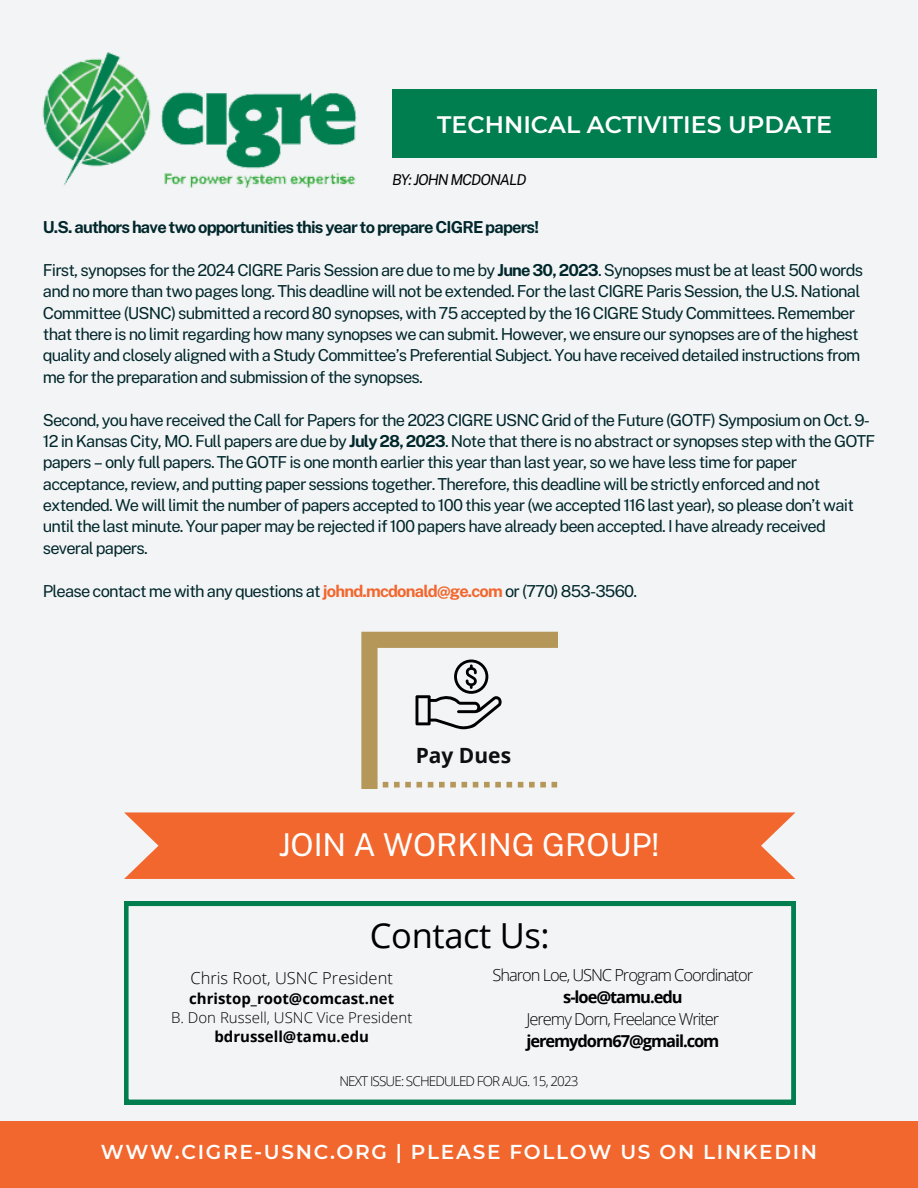
<style>
.page{position:relative;width:918px;height:1188px;background:#f3f4f6}
.page>*{position:absolute;margin:0;border:0;box-sizing:border-box;transform-origin:0 0}
.t1{font:34.5px "Open Sans";letter-spacing:-.01em;color:#000}
.t2{font:31.5px "Public Sans";color:#fff}
.t3{font:600 23.85px "Montserrat";color:#fff}
.t4{font:700 21px "Open Sans";color:#0e0f12}
.t5{font:600 20.1px "Montserrat";letter-spacing:.085em;color:#fff}
.t6{font:16.5px/21.3px "Public Sans";letter-spacing:-.05em;color:#00272b}
.t7{font:700 16.5px "Public Sans";letter-spacing:-.05em;color:#00272b}
.t8{font:300 16.5px "Open Sans";letter-spacing:-.065em;color:#000}
.t9{font:700 16.5px "Open Sans";letter-spacing:-.065em;color:#000}
.t10{font:300 16.5px "Open Sans";color:#000}
.t11{font:700 15px "Open Sans";color:#000}
.t12{font:300 15px "Open Sans";color:#000}
.t13{font:italic 15px "Public Sans";letter-spacing:-.065em;color:#000}
.t14{font:300 13.5px "Open Sans";letter-spacing:-.065em;color:#000}
.s1{font-weight:700}
.s2{font-weight:700;color:#f2672d}
</style>
<div class="page">
<div style="left:393px;top:89px;width:484px;height:69px;background:#007e4f"></div>
<div style="left:0;top:1121px;width:918px;height:67px;background:#f2672d"></div>
<img style="left:42px;top:52px;width:315px;height:136px">
<div style="left:124px;top:812px;width:671px;height:67px;background:#f2672d"></div>
<svg style="left:124px;top:902px;width:672px;height:202px"></svg>
<svg style="left:361px;top:632px;width:197px;height:157px"></svg>
<p class="t3" style="left:437px;top:110px;width:396px">TECHNICAL ACTIVITIES UPDATE</p>
<p class="t13" style="left:392px;top:171px;width:136px">BY: JOHN MCDONALD</p>
<p class="t7" style="left:43px;top:218px;width:498px">U.S. authors have two opportunities this year to prepare CIGRE papers!</p>
<p class="t6" style="left:43px;top:259px;width:822px">First, synopses for the 2024 CIGRE Paris Session are due to me by <span class="s1">June 30, 2023</span>. Synopses must be at least 500 words and no more than two pages long. This deadline will not be extended. For the last CIGRE Paris Session, the U.S. National Committee (USNC) submitted a record 80 synopses, with 75 accepted by the 16 CIGRE Study Committees. Remember that there is no limit regarding how many synopses we can submit. However, we ensure our synopses are of the highest quality and closely aligned with a Study Committee’s Preferential Subject. You have received detailed instructions from me for the preparation and submission of the synopses.</p>
<p class="t6" style="left:43px;top:409px;width:834px">Second, you have received the Call for Papers for the 2023 CIGRE USNC Grid of the Future (GOTF) Symposium on Oct. 9- 12 in Kansas City, MO. Full papers are due by <span class="s1">July 28, 2023</span>. Note that there is no abstract or synopses step with the GOTF papers – only full papers. The GOTF is one month earlier this year than last year, so we have less time for paper acceptance, review, and putting paper sessions together. Therefore, this deadline will be strictly enforced and not extended. We will limit the number of papers accepted to 100 this year (we accepted 116 last year), so please don’t wait until the last minute. Your paper may be rejected if 100 papers have already been accepted. I have already received several papers.</p>
<p class="t6" style="left:43px;top:580px;width:596px">Please contact me with any questions at <span class="s2">johnd.mcdonald@ge.com</span> or (770) 853-3560.</p>
<p class="t4" style="left:416px;top:741px;width:97px">Pay Dues</p>
<p class="t2" style="left:278px;top:826px;width:383px">JOIN A WORKING GROUP!</p>
<p class="t1" style="left:370px;top:911px;width:181px">Contact Us:</p>
<p class="t10" style="left:191px;top:966px;width:204px">Chris Root, USNC President</p>
<p class="t11" style="left:189px;top:988px;width:207px">christop_root@comcast.net</p>
<p class="t12" style="left:171px;top:1007px;width:243px">B. Don Russell, USNC Vice President</p>
<p class="t11" style="left:214px;top:1026px;width:156px">bdrussell@tamu.edu</p>
<p class="t8" style="left:493px;top:963px;width:262px">Sharon Loe, USNC Program Coordinator</p>
<p class="t9" style="left:563px;top:986px;width:121px">s-loe@tamu.edu</p>
<p class="t8" style="left:527px;top:1007px;width:194px">Jeremy Dorn, Freelance Writer</p>
<p class="t9" style="left:526px;top:1030px;width:195px">jeremydorn67@gmail.com</p>
<p class="t14" style="left:339px;top:1071px;width:241px">NEXT ISSUE: SCHEDULED FOR AUG. 15, 2023</p>
<p class="t5" style="left:101px;top:1139px;width:718px">WWW.CIGRE-USNC.ORG | PLEASE FOLLOW US ON LINKEDIN</p>
</div>
